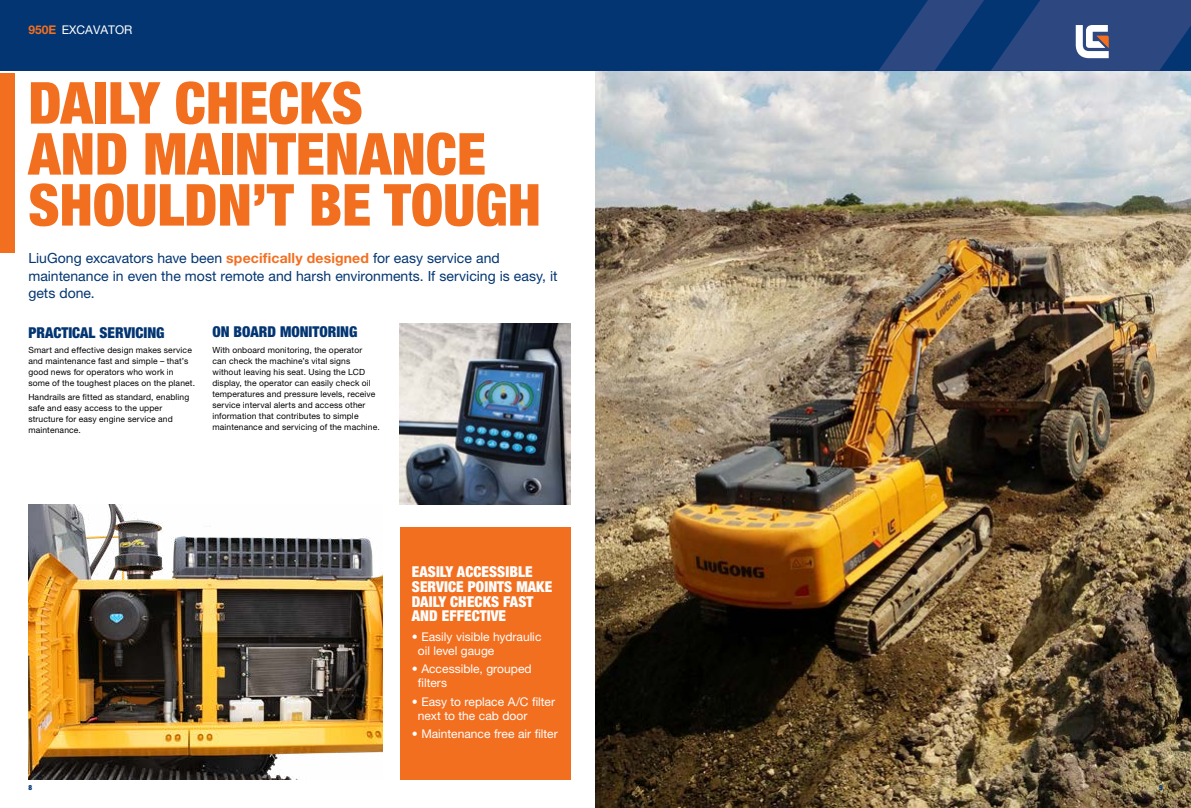
<style>
.page{position:relative;width:1191px;height:808px;background:#fff}
.page>*{position:absolute;margin:0;border:0;box-sizing:border-box;transform-origin:0 0}
.t1{font:900 condensed 58px/51px "Helvetica Neue LT Pro";color:#f36f20}
.t2{font:900 condensed 15px/14.7px "Helvetica Neue LT Pro";letter-spacing:.005em;color:#fff}
.t3{font:900 condensed 15px "Helvetica Neue LT Pro";color:#023572}
.t4{font:14px/17.5px "Helvetica Neue LT Pro";color:#023572}
.t5{font:12px/14px "Helvetica Neue LT Pro";color:#fff}
.t6{font:8.5px/11px "Helvetica Neue LT Pro";letter-spacing:.015em;color:#000}
.t7{font:900 condensed 7px "Helvetica Neue LT Pro";color:#023572}
.s1{font-weight:700;color:#f36f20}
</style>
<div class="page">
<img style="left:28px;top:504px;width:355px;height:275px">
<div style="left:400px;top:527px;width:170px;height:252px;background:#f36f20"></div>
<img style="left:400px;top:324px;width:170px;height:180px">
<div style="left:0;top:74px;width:14px;height:179px;background:#f36f20"></div>
<img style="left:595px;top:71px;width:596px;height:737px">
<div style="left:0;top:0;width:1191px;height:71px;background:#023572"></div>
<svg style="left:879px;top:0;width:312px;height:71px"></svg>
<h3 class="t5" style="left:28px;top:23px;width:105px"><span class="s1">950E</span> EXCAVATOR</h3>
<h1 class="t1" style="left:28px;top:77px;width:514px">DAILY CHECKS<br>AND MAINTENANCE<br>SHOULDN’T BE TOUGH</h1>
<h3 class="t4" style="left:28px;top:249px;width:531px">LiuGong excavators have been <span class="s1">specifically designed</span> for easy service and maintenance in even the most remote and harsh environments. If servicing is easy, it gets done.</h3>
<h2 class="t3" style="left:28px;top:323px;width:138px">PRACTICAL SERVICING</h2>
<p class="t6" style="left:28px;top:344px;width:168px">Smart and effective design makes service and maintenance fast and simple – that’s good news for operators who work in some of the toughest places on the planet.</p>
<p class="t6" style="left:28px;top:391px;width:162px">Handrails are fitted as standard, enabling safe and easy access to the upper structure for easy engine service and maintenance.</p>
<h2 class="t3" style="left:212px;top:323px;width:147px">ON BOARD MONITORING</h2>
<p class="t6" style="left:212px;top:344px;width:169px">With onboard monitoring, the operator<br>can check the machine’s vital signs without leaving his seat. Using the LCD display, the operator can easily check oil temperatures and pressure levels, receive service interval alerts and access other information that contributes to simple maintenance and servicing of the machine.</p>
<h2 class="t2" style="left:412px;top:564px;width:142px">EASILY ACCESSIBLE<br>SERVICE POINTS MAKE<br>DAILY CHECKS FAST<br>AND EFFECTIVE</h2>
<h3 class="t5" style="left:418px;top:630px;width:125px;text-indent:-6px">• Easily visible hydraulic oil level gauge</h3>
<h3 class="t5" style="left:418px;top:662px;width:115px;text-indent:-6px">• Accessible, grouped filters</h3>
<h3 class="t5" style="left:418px;top:694px;width:139px;text-indent:-6px">• Easy to replace A/C filter next to the cab door</h3>
<h3 class="t5" style="left:412px;top:726px;width:147px">• Maintenance free air filter</h3>
<p class="t7" style="left:28px;top:784px;width:5px">8</p>
<p class="t7" style="left:1159px;top:784px;width:5px">9</p>
</div>
